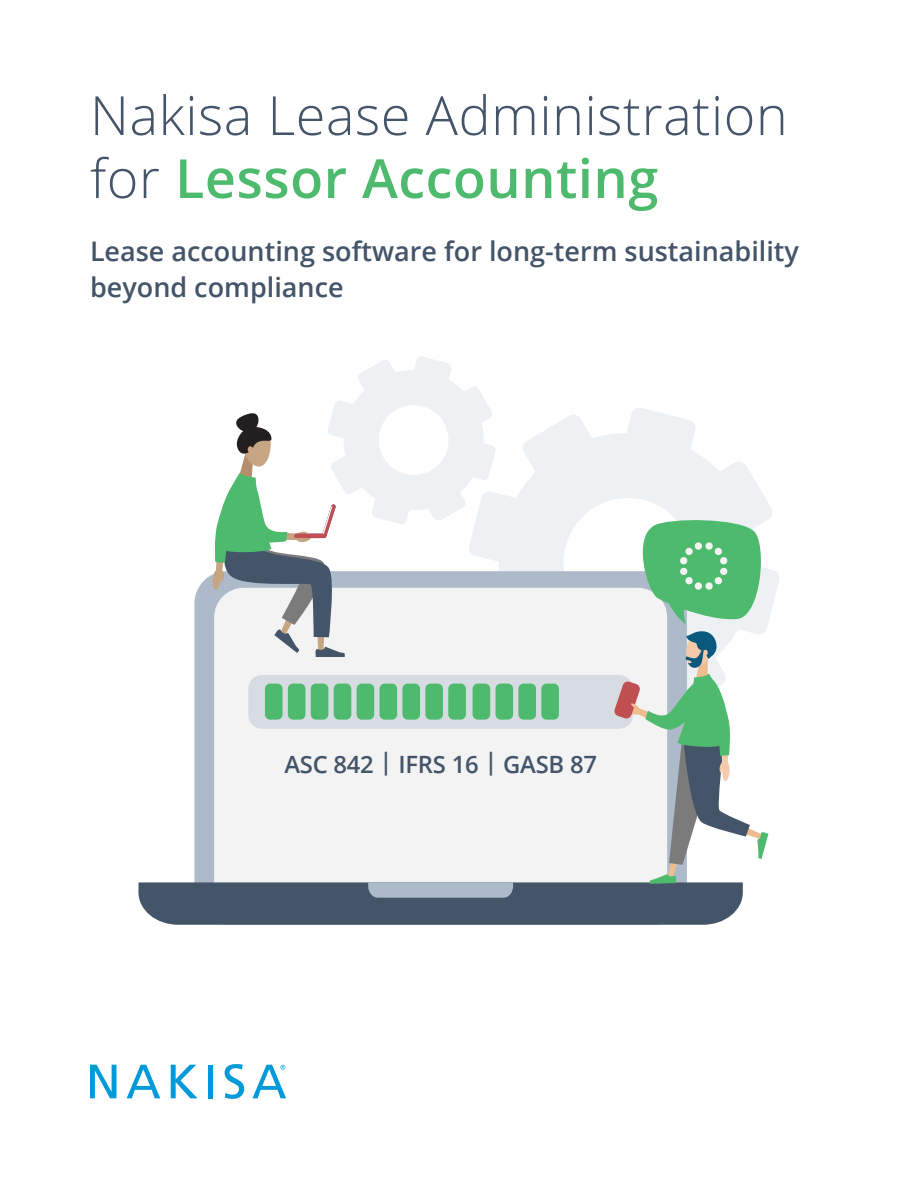
<style>
.page{position:relative;width:918px;height:1188px;background:#fff}
.page>*{position:absolute;margin:0;border:0;box-sizing:border-box;transform-origin:0 0}
.t1{font:300 54px/63px "Open Sans";letter-spacing:.01em;color:#445469}
.t2{font:600 27px/36px "Open Sans";color:#445469}
.t3{font:600 23.85px "Open Sans";letter-spacing:-.01em;color:#445469}
.s1{font-weight:600;color:#4dba6d}
</style>
<div class="page">
<svg style="left:127px;top:1065px;width:33px;height:33px"></svg>
<svg style="left:224px;top:1064px;width:21px;height:35px"></svg>
<div style="left:208px;top:1065px;width:5px;height:33px;background:#009ada"></div>
<svg style="left:171px;top:1065px;width:26px;height:33px"></svg>
<svg style="left:252px;top:1065px;width:34px;height:33px"></svg>
<svg style="left:90px;top:1065px;width:26px;height:33px"></svg>
<svg style="left:768px;top:503px;width:11px;height:119px"></svg>
<svg style="left:138px;top:356px;width:630px;height:569px"></svg>
<h1 class="t1" style="left:90px;top:82px;width:699px">Nakisa Lease Administration for <span class="s1">Lessor Accounting</span></h1>
<p class="t2" style="left:90px;top:233px;width:711px">Lease accounting software for long-term sustainability beyond compliance</p>
<p class="t3" style="left:284px;top:748px;width:314px">ASC 842 | IFRS 16 | GASB 87</p>
</div>
